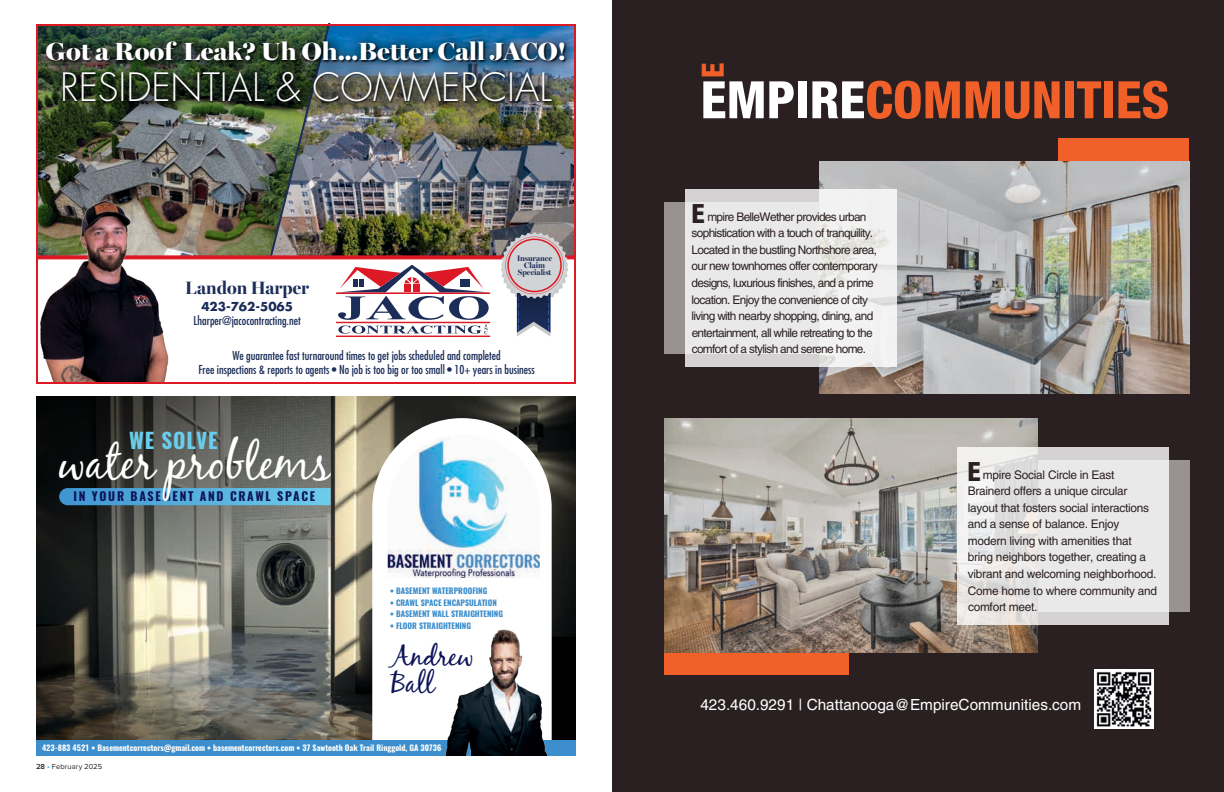
<style>
.page{position:relative;width:1224px;height:792px;background:#fff}
.page>*{position:absolute;margin:0;border:0;box-sizing:border-box;transform-origin:0 0}
.t1{font:800 condensed 51.6px "Helvetica Neue LT Std";color:#f16029}
.t2{font:47.9px "Black Jack";color:#fff}
.t3{font:300 38px "Futura Std";color:#fff}
.t4{font:800 condensed 30.7px "Helvetica Neue LT Std";color:#f16029}
.t5{font:28px/27.4px "Black Jack";color:#0d1559}
.t6{font:800 condensed 26.5px "Helvetica Neue LT Std";color:#2b2021}
.t7{font:900 25px "Miller Banner";color:#fff}
.t8{font:700 21.2px "Oswald";letter-spacing:.04em;color:#69cdec}
.t9{font:700 18px "Miller Banner";color:#1b2d58}
.t10{font:15.3px "Helvetica LT Std";color:#fff}
.t11{font:condensed 12px/14.4px "Futura Std";color:#1b2d58;text-align:center}
.t12{font:700 12px "Oswald";letter-spacing:.14em;color:#0d1559}
.t13{font:700 12px "Futura Std";color:#1b2d58}
.t14{font:11.9px/16.5px "Helvetica LT Std";letter-spacing:-.055em;color:#2b2021}
.t15{font:11.9px/16.5px "Helvetica LT Std";letter-spacing:-.02em;color:#2b2021}
.t16{font:700 8px "Oswald";color:#fff}
.t17{font:700 8px "Oswald";color:#3a8dcc}
.t18{font:700 8px/7.3px "Miller Banner";color:#1b2d58;text-align:center}
.t19{font:7.5px "Proxima Nova";letter-spacing:.02em;color:#231f20}
.s1{font-weight:600}
.s2{color:#00aeef}
.s3{color:#fff}
</style>
<div class="page">
<div style="left:612px;top:0;width:612px;height:792px;background:#2b2021"></div>
<div style="left:1058px;top:138px;width:131px;height:54px;background:#f16029"></div>
<img style="left:819px;top:162px;width:371px;height:232px">
<svg style="left:685px;top:189px;width:212px;height:177px;background:#e9e9e8"></svg>
<svg style="left:664px;top:202px;width:155px;height:151px;background:#dddada"></svg>
<img style="left:664px;top:419px;width:374px;height:234px">
<svg style="left:957px;top:447px;width:212px;height:177px;background:#e4e2e1"></svg>
<svg style="left:1038px;top:460px;width:152px;height:151px;background:#dedcdc"></svg>
<svg style="left:664px;top:622px;width:185px;height:53px;background:#b16747"></svg>
<svg style="left:1094px;top:669px;width:60px;height:60px;background:#8b8b8c"></svg>
<img style="left:36px;top:396px;width:540px;height:344px">
<svg style="left:36px;top:396px;width:296px;height:173px;background:#4b4d49"></svg>
<svg style="left:372px;top:418px;width:180px;height:322px"></svg>
<img style="left:387px;top:434px;width:153px;height:144px">
<div style="left:36px;top:740px;width:540px;height:16px;background:#3c8ecd"></div>
<svg style="left:59px;top:488px;width:272px;height:17px;background:#56aedb"></svg>
<img style="left:401px;top:622px;width:175px;height:134px">
<img style="left:36px;top:24px;width:540px;height:360px">
<h3 class="t7" style="left:46px;top:37px;width:522px">Got a Roof Leak? Uh Oh...Better Call JACO!</h3>
<h3 class="t3" style="left:60px;top:65px;width:493px">RESIDENTIAL &amp; COMMERCIAL</h3>
<h3 class="t9" style="left:185px;top:277px;width:125px">Landon Harper</h3>
<p class="t13" style="left:201px;top:298px;width:93px">423-762-5065</p>
<p class="t11" style="left:194px;top:314px;width:109px">Lharper@jacocontracting.net</p>
<p class="t18" style="left:517px;top:254px;width:37px">Insurance<br>Claim<br>Specialist</p>
<p class="t11" style="left:199px;top:348px;width:338px">We guarantee fast turnaround times to get jobs scheduled and completed<br>Free inspections &amp; reports to agents • No job is too big or too small • 10+ years in business</p>
<h3 class="t8" style="left:129px;top:425px;width:90px">WE SOLVE</h3>
<h2 class="t2" style="left:58px;top:433px;width:275px">water problems</h2>
<p class="t12" style="left:74px;top:488px;width:243px">IN YOUR BASEMENT AND CRAWL SPACE</p>
<p class="t17" style="left:390px;top:585px;width:99px">• BASEMENT WATERPROOFING</p>
<p class="t17" style="left:390px;top:597px;width:108px">• CRAWL SPACE ENCAPSULATION</p>
<p class="t17" style="left:390px;top:609px;width:114px">• BASEMENT WALL STRAIGHTENING</p>
<p class="t17" style="left:390px;top:620px;width:82px">• FLOOR STRAIGHTENING</p>
<h3 class="t5" style="left:391px;top:642px;width:84px">Andrew<br>Ball</h3>
<p class="t16" style="left:42px;top:742px;width:401px">423-883 4521 • Basementcorrectors@gmail.com • basementcorrectors.com • 37 Sawtooth Oak Trail Ringgold, GA 30736</p>
<p class="t19" style="left:36px;top:762px;width:68px"><span class="s1">28</span> <span class="s2">•</span> February 2025</p>
<h3 class="t4" style="left:694px;top:78px;width:17px;rotate:-90deg">E</h3>
<h1 class="t1" style="left:701px;top:68px;width:470px"><span class="s3">EMPIRE</span>COMMUNITIES</h1>
<h3 class="t6" style="left:691px;top:197px;width:15px">E</h3>
<p class="t14" style="left:691px;top:208px;width:188px;text-indent:16px">mpire BelleWether provides urban sophistication with a touch of tranquility.<br>Located in the bustling Northshore area, our new townhomes offer contemporary designs, luxurious finishes, and a prime location. Enjoy the convenience of city living with nearby shopping, dining, and entertainment, all while retreating to the comfort of a stylish and serene home.</p>
<h3 class="t6" style="left:968px;top:455px;width:15px">E</h3>
<p class="t15" style="left:968px;top:466px;width:191px;text-indent:15px">mpire Social Circle in East<br>Brainerd offers a unique circular layout that fosters social interactions and a sense of balance. Enjoy modern living with amenities that bring neighbors together, creating a vibrant and welcoming neighborhood.<br>Come home to where community and comfort meet.</p>
<p class="t10" style="left:700px;top:696px;width:382px">423.460.9291 | Chattanooga@EmpireCommunities.com</p>
</div>
